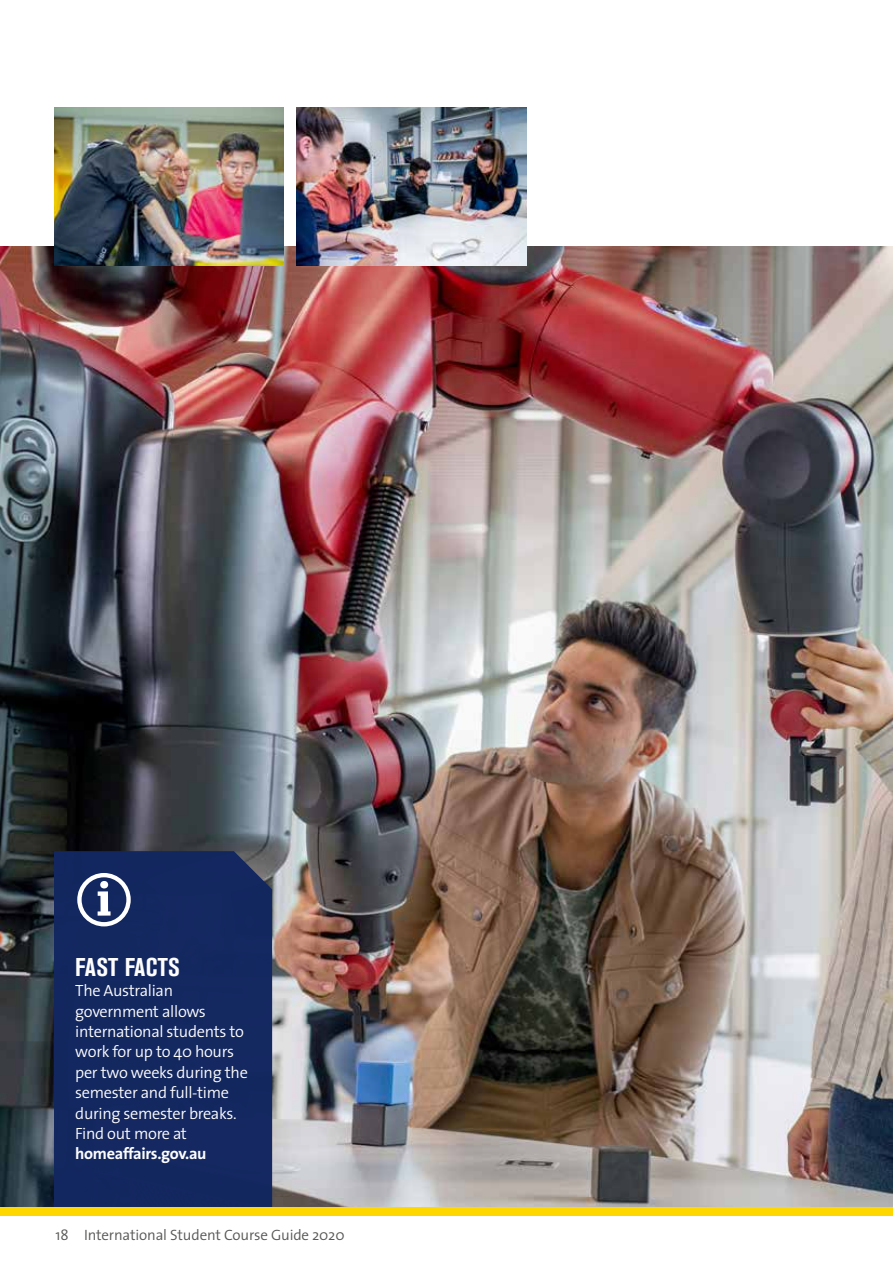
<style>
.page{position:relative;width:893px;height:1263px;background:#fff}
.page>*{position:absolute;margin:0;border:0;box-sizing:border-box;transform-origin:0 0}
.t1{font:700 condensed 25.5px "Akzidenz Grotesk BE";letter-spacing:.01em;color:#fff}
.t2{font:300 16.35px/20.4px "The Sans";letter-spacing:-.02em;color:#fff}
.t3{font:700 16.35px "The Sans";letter-spacing:-.02em;color:#fff}
.t4{font:300 15px "The Sans";letter-spacing:-.01em;color:#575756}
</style>
<div class="page">
<img style="left:0;top:247px;width:893px;height:961px">
<img style="left:296px;top:108px;width:230px;height:157px">
<img style="left:54px;top:108px;width:230px;height:157px">
<div style="left:54px;top:851px;width:218px;height:357px;background:#142860"></div>
<svg style="left:77px;top:873px;width:54px;height:53px"></svg>
<div style="left:0;top:1208px;width:893px;height:8px;background:#ffd700"></div>
<h1 class="t1" style="left:75px;top:952px;width:106px">FAST FACTS</h1>
<p class="t2" style="left:75px;top:980px;width:174px">The Australian government allows international students to work for up to 40 hours per two weeks during the semester and full-time during semester breaks.<br>Find out more at</p>
<p class="t3" style="left:75px;top:1140px;width:133px">homeaffairs.gov.au</p>
<p class="t4" style="left:55px;top:1222px;width:291px">18 International Student Course Guide 2020</p>
</div>
